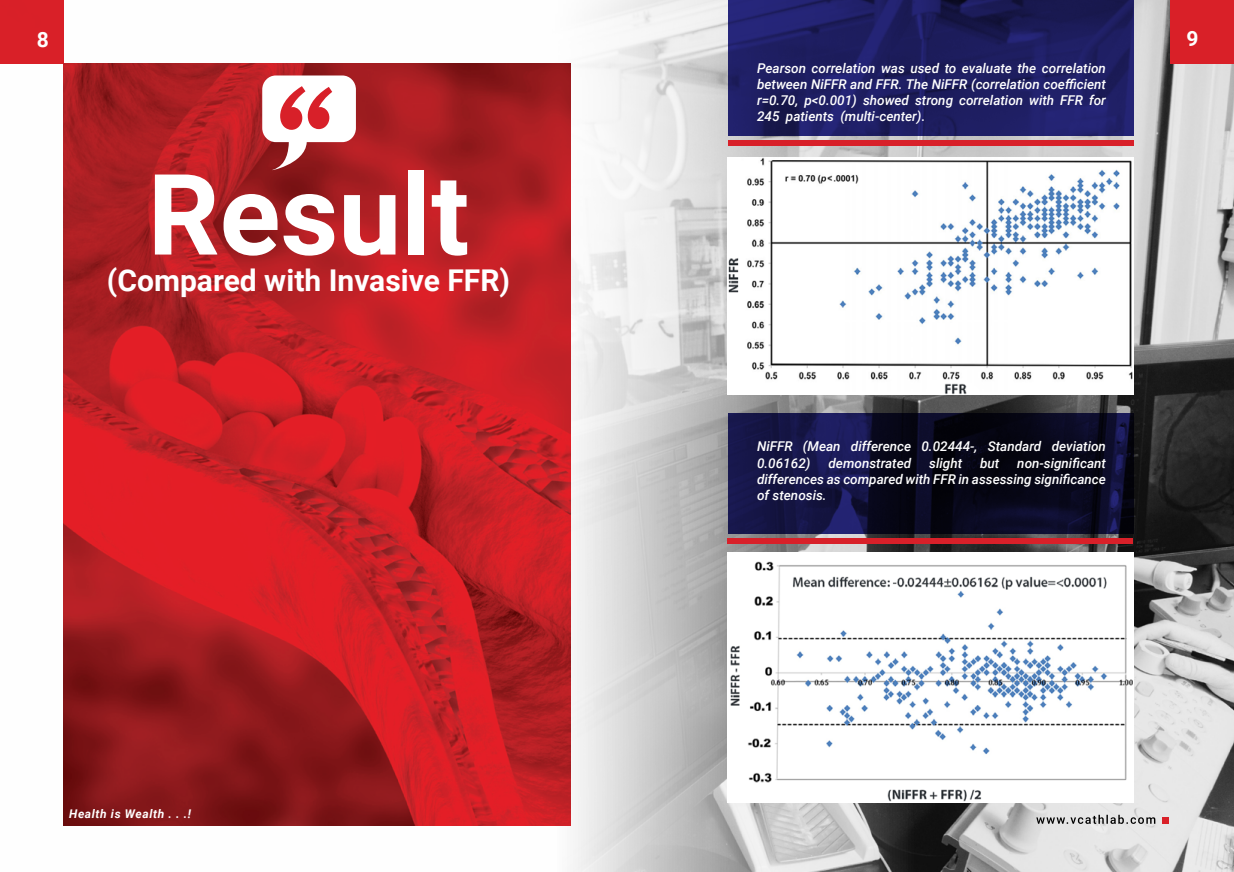
<style>
.page{position:relative;width:1234px;height:872px;background:#fff}
.page>*{position:absolute;margin:0;border:0;box-sizing:border-box;transform-origin:0 0}
.t1{font:700 112.5px "Roboto";color:#fff}
.t2{font:700 30px "Roboto";color:#fff}
.t3{font:700 21px "Roboto";color:#fff}
.t4{font:italic 500 13.5px/16.2px "Roboto";color:#fff;text-align:justify}
.t5{font:italic 700 12px "Roboto";letter-spacing:.05em;color:#fff}
</style>
<div class="page">
<img style="left:0;top:0;width:1233px;height:872px">
<img style="left:63px;top:64px;width:507px;height:761px">
<svg style="left:727px;top:0;width:406px;height:135px;background:#1e1e62"></svg>
<svg style="left:727px;top:414px;width:406px;height:120px;background:#0e0e2d"></svg>
<img style="left:727px;top:157px;width:406px;height:238px">
<img style="left:727px;top:553px;width:406px;height:249px">
<svg style="left:262px;top:75px;width:94px;height:97px"></svg>
<div style="left:727px;top:140px;width:406px;height:5px;background:#d82029"></div>
<div style="left:727px;top:539px;width:405px;height:5px;background:#d82029"></div>
<div style="left:1169px;top:0;width:64px;height:64px;background:#d92028"></div>
<svg style="left:1036px;top:814px;width:137px;height:11px"></svg>
<div style="left:1161px;top:817px;width:7px;height:7px;background:#d92028"></div>
<h3 class="t3" style="left:37px;top:25px;width:14px">8</h3>
<h1 class="t1" style="left:148px;top:136px;width:323px">Result</h1>
<h2 class="t2" style="left:107px;top:259px;width:404px">(Compared with Invasive FFR)</h2>
<p class="t5" style="left:69px;top:805px;width:123px">Health is Wealth . . .!</p>
<p class="t4" style="left:756px;top:59px;width:350px">Pearson correlation was used to evaluate the correlation between NiFFR and FFR. The NiFFR (correlation coefficient r=0.70, p&lt;0.001) showed strong correlation with FFR for 245 patients (multi-center).</p>
<h3 class="t3" style="left:1186px;top:24px;width:14px">9</h3>
<p class="t4" style="left:756px;top:438px;width:350px">NiFFR (Mean difference 0.02444-, Standard deviation<br>0.06162)</p>
<p class="t4" style="left:756px;top:454px;width:350px;text-indent:260px">non-significant differences as compared with FFR in assessing significance of stenosis.</p>
<p class="t4" style="left:828px;top:454px;width:84px">demonstrated</p>
<p class="t4" style="left:929px;top:454px;width:34px">slight</p>
<p class="t4" style="left:979px;top:454px;width:21px">but</p>
</div>
